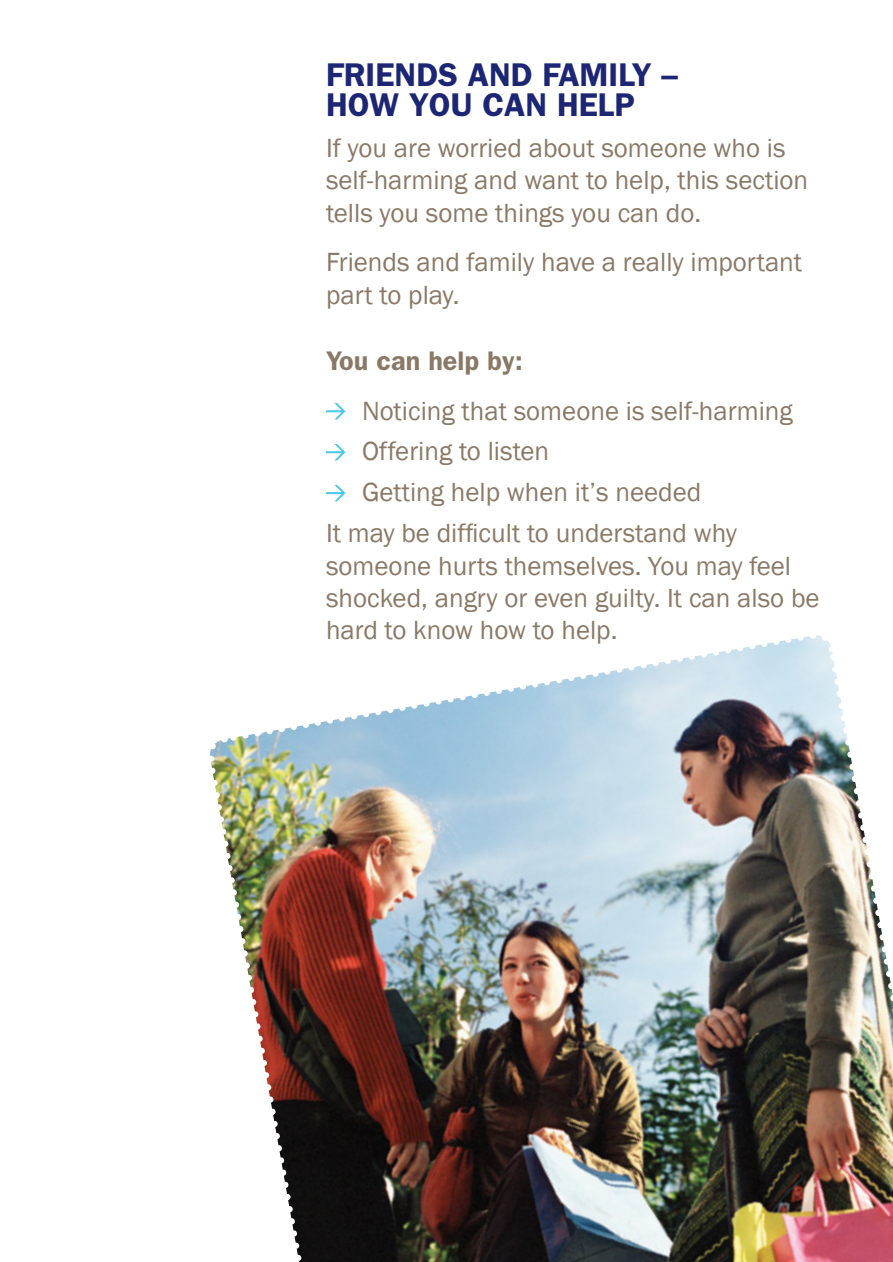
<style>
.page{position:relative;width:893px;height:1262px;background:#fff}
.page>*{position:absolute;margin:0;border:0;box-sizing:border-box;transform-origin:0 0}
.t1{font:600 33px/30px "Franklin Gothic";color:#1c2674}
.t2{font:27px/32.4px "Franklin Gothic";color:#8a7967}
.t3{font:600 27px "Franklin Gothic";color:#8a7967}
</style>
<div class="page">
<svg style="left:326px;top:403px;width:19px;height:17px"></svg>
<svg style="left:326px;top:444px;width:19px;height:16px"></svg>
<svg style="left:326px;top:485px;width:19px;height:16px"></svg>
<img style="left:211px;top:636px;width:601px;height:626px">
<img style="left:211px;top:764px;width:123px;height:498px">
<svg style="left:223px;top:636px;width:584px;height:109px"></svg>
<img style="left:812px;top:635px;width:81px;height:627px">
<svg style="left:210px;top:736px;width:15px;height:26px"></svg>
<p class="t1" style="left:326px;top:59px;width:354px">FRIENDS AND FAMILY –<br>HOW YOU CAN HELP</p>
<p class="t2" style="left:326px;top:132px;width:484px">If you are worried about someone who is self-harming and want to help, this section tells you some things you can do.</p>
<p class="t2" style="left:326px;top:247px;width:478px">Friends and family have a really important part to play.</p>
<p class="t3" style="left:326px;top:345px;width:198px">YOU CAN HELP BY:</p>
<p class="t2" style="left:362px;top:395px;width:432px">Noticing that someone is self-harming</p>
<p class="t2" style="left:362px;top:436px;width:189px">Offering to listen</p>
<p class="t2" style="left:362px;top:477px;width:341px">Getting help when it’s needed</p>
<p class="t2" style="left:326px;top:518px;width:412px">It may be difficult to understand why</p>
<p class="t2" style="left:326px;top:550px;width:495px">someone hurts themselves. You may feel shocked, angry or even guilty. It can also be hard to know how to help.</p>
</div>
